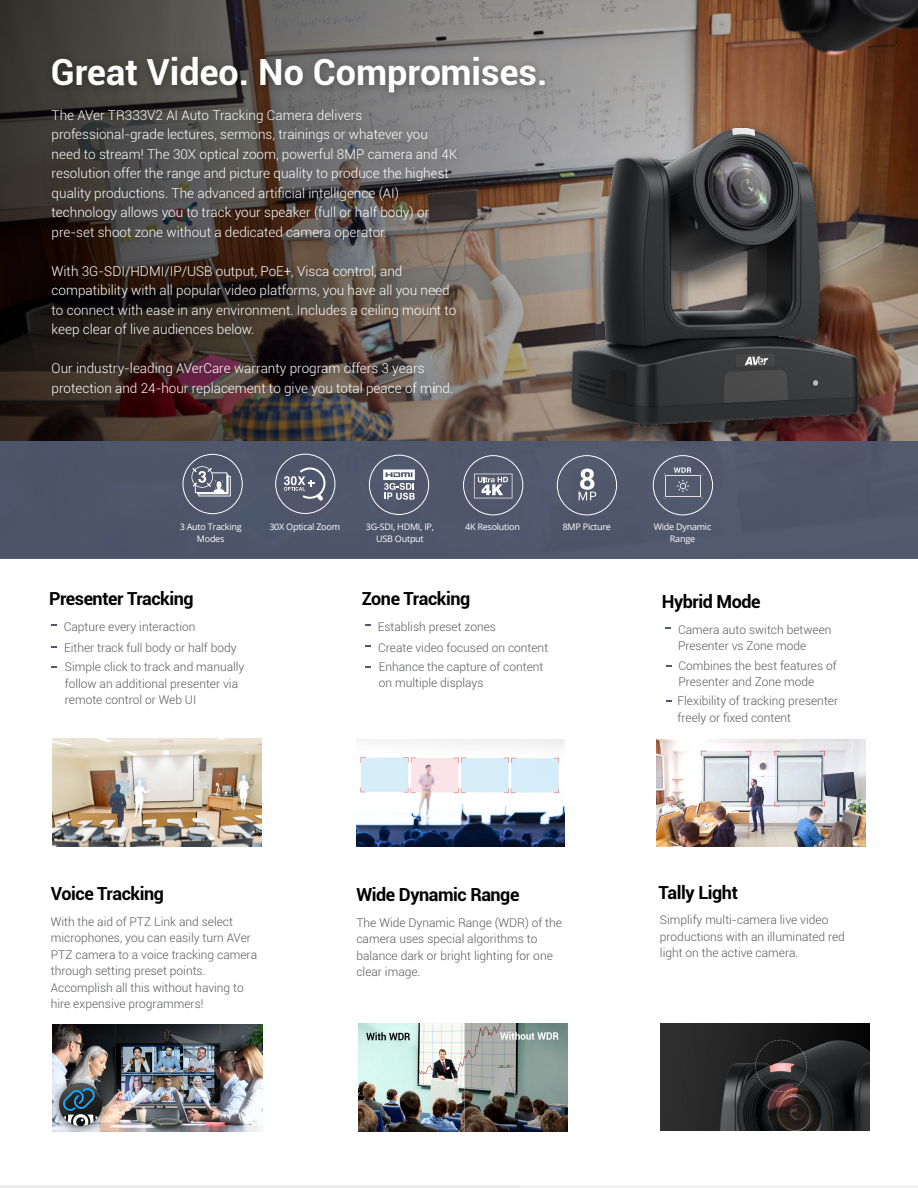
<style>
.page{position:relative;width:918px;height:1188px;background:#fff}
.page>*{position:absolute;margin:0;border:0;box-sizing:border-box;transform-origin:0 0}
.t1{font:700 36px "Roboto";color:#fff}
.t2{font:700 18px "Roboto";letter-spacing:-.025em;color:#000}
.t3{font:300 13.5px/19.5px "Roboto";color:#fff}
.t4{font:300 12px/16.5px "Roboto";color:#58595b}
.t5{font:9px/12px "Open Sans";letter-spacing:-.025em;color:#fff;text-align:center}
</style>
<div class="page">
<img style="left:0;top:0;width:434px;height:441px">
<div style="left:0;top:441px;width:918px;height:118px;background:#4f586d"></div>
<img style="left:30px;top:87px;width:404px;height:351px">
<img style="left:37px;top:42px;width:397px;height:78px">
<img style="left:434px;top:0;width:484px;height:505px">
<img style="left:554px;top:115px;width:334px;height:345px">
<img style="left:554px;top:114px;width:333px;height:333px">
<div style="left:183px;top:454px;width:60px;height:60px;border:1px solid #fff;border-radius:50%"></div>
<div style="left:275px;top:454px;width:60px;height:60px;border:1px solid #fff;border-radius:50%"></div>
<div style="left:369px;top:455px;width:60px;height:60px;border:1px solid #fff;border-radius:50%"></div>
<div style="left:653px;top:455px;width:60px;height:60px;border:1px solid #fff;border-radius:50%"></div>
<div style="left:463px;top:455px;width:60px;height:60px;border:1px solid #fff;border-radius:50%"></div>
<svg style="left:664px;top:467px;width:38px;height:32px"></svg>
<div style="left:557px;top:455px;width:60px;height:60px;border:1px solid #fff;border-radius:50%"></div>
<svg style="left:474px;top:474px;width:38px;height:24px"></svg>
<svg style="left:383px;top:469px;width:32px;height:31px"></svg>
<svg style="left:579px;top:469px;width:17px;height:31px"></svg>
<svg style="left:191px;top:466px;width:40px;height:30px"></svg>
<svg style="left:284px;top:467px;width:41px;height:34px"></svg>
<hr style="left:520px;top:1185px;width:398px;height:3px;background:#f2f2f2">
<hr style="left:0;top:1185px;width:519px;height:3px;background:#ededed">
<img style="left:52px;top:739px;width:210px;height:107px">
<img style="left:356px;top:740px;width:209px;height:106px">
<img style="left:358px;top:1024px;width:210px;height:107px">
<img style="left:53px;top:1024px;width:209px;height:108px">
<img style="left:657px;top:739px;width:208px;height:107px">
<svg style="left:665px;top:627px;width:6px;height:2px"></svg>
<img style="left:661px;top:1024px;width:209px;height:107px">
<h1 class="t1" style="left:51px;top:47px;width:498px">Great Video. No Compromises.</h1>
<p class="t3" style="left:52px;top:105px;width:407px">The AVer TR333V2 AI Auto Tracking Camera delivers professional-grade lectures, sermons, trainings or whatever you need to stream! The 30X optical zoom, powerful 8MP camera and 4K resolution offer the range and picture quality to produce the highest quality productions. The advanced artificial intelligence (AI) technology allows you to track your speaker (full or half body) or pre-set shoot zone without a dedicated camera operator.</p>
<p class="t3" style="left:52px;top:261px;width:406px">With 3G-SDI/HDMI/IP/USB output, PoE+, Visca control, and compatibility with all popular video platforms, you have all you need to connect with ease in any environment. Includes a ceiling mount to keep clear of live audiences below.</p>
<p class="t3" style="left:52px;top:358px;width:403px">Our industry-leading AVerCare warranty program offers 3 years protection and 24-hour replacement to give you total peace of mind.</p>
<p class="t5" style="left:180px;top:520px;width:63px">3 Auto Tracking<br>Modes</p>
<p class="t5" style="left:269px;top:521px;width:72px">30X Optical Zoom</p>
<p class="t5" style="left:366px;top:521px;width:70px">3G-SDI, HDMI, IP,<br>USB Output</p>
<p class="t5" style="left:654px;top:521px;width:59px">Wide Dynamic<br>Range</p>
<p class="t5" style="left:465px;top:521px;width:56px">4K Resolution</p>
<p class="t5" style="left:563px;top:521px;width:50px">8MP Picture</p>
<h2 class="t2" style="left:49px;top:586px;width:146px">Presenter Tracking</h2>
<p class="t4" style="left:64px;top:616px;width:174px;line-height:21px">Capture every interaction<br>Either track full body or half body</p>
<p class="t4" style="left:65px;top:658px;width:181px">Simple click to track and manually follow an additional presenter via remote control or Web UI</p>
<h2 class="t2" style="left:51px;top:881px;width:115px">Voice Tracking</h2>
<p class="t4" style="left:51px;top:913px;width:208px">With the aid of PTZ Link and select microphones, you can easily turn AVer PTZ camera to a voice tracking camera through setting preset points.<br>Accomplish all this without having to hire expensive programmers!</p>
<h2 class="t2" style="left:362px;top:586px;width:110px">Zone Tracking</h2>
<h2 class="t2" style="left:662px;top:589px;width:100px">Hybrid Mode</h2>
<p class="t4" style="left:378px;top:616px;width:172px;line-height:21px">Establish preset zones<br>Create video focused on content</p>
<p class="t4" style="left:379px;top:658px;width:166px">Enhance the capture of content on multiple displays</p>
<p class="t4" style="left:678px;top:621px;width:155px">Camera auto switch between<br>Presenter vs Zone mode</p>
<p class="t4" style="left:678px;top:657px;width:160px">Combines the best features of<br>Presenter and Zone mode</p>
<p class="t4" style="left:678px;top:692px;width:162px">Flexibility of tracking presenter freely or fixed content</p>
<h2 class="t2" style="left:356px;top:882px;width:164px">Wide Dynamic Range</h2>
<h2 class="t2" style="left:659px;top:880px;width:81px">Tally Light</h2>
<p class="t4" style="left:356px;top:914px;width:207px">The Wide Dynamic Range (WDR) of the camera uses special algorithms to balance dark or bright lighting for one clear image.</p>
<p class="t4" style="left:660px;top:911px;width:186px">Simplify multi-camera live video productions with an illuminated red light on the active camera.</p>
</div>
